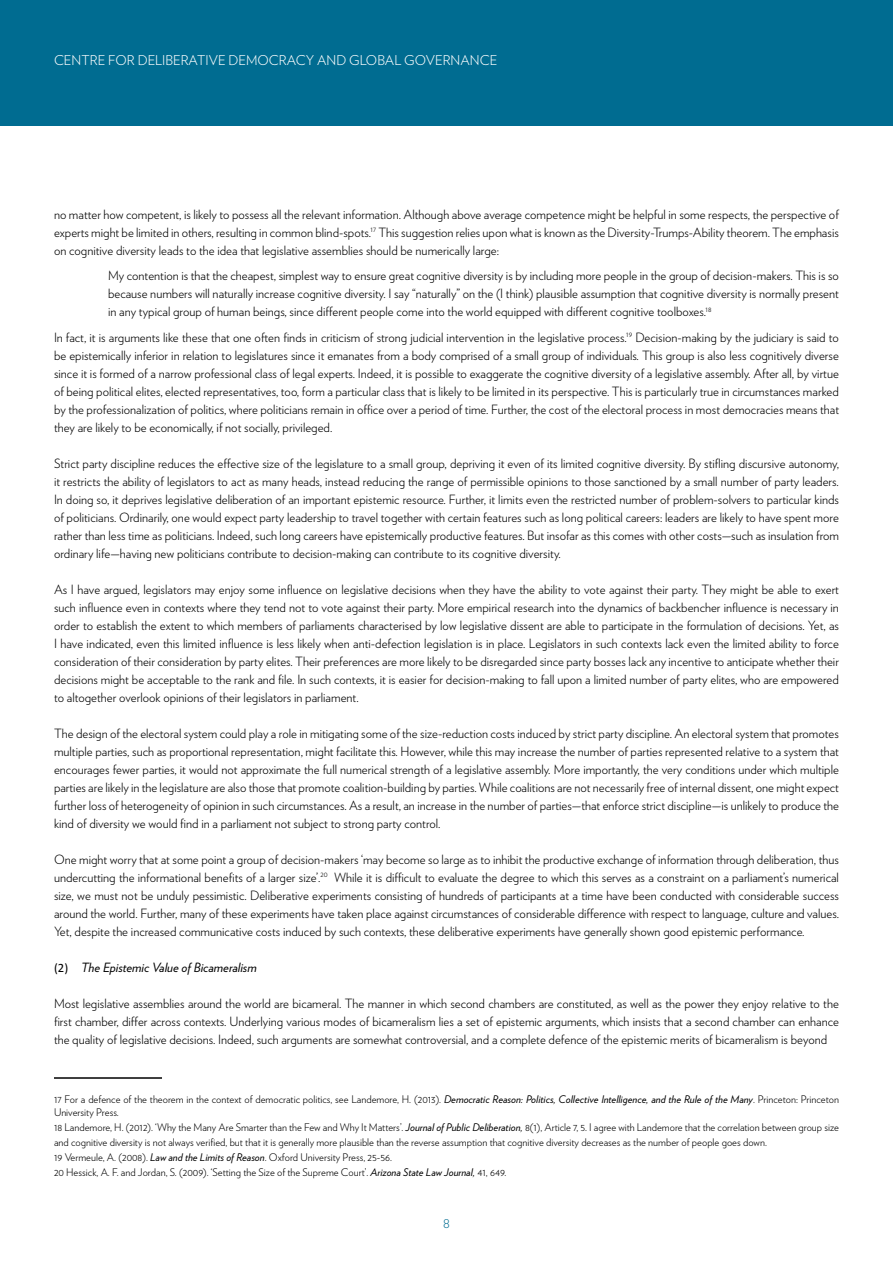
<style>
.page{position:relative;width:893px;height:1263px;background:#fff}
.page>*{position:absolute;margin:0;border:0;box-sizing:border-box;transform-origin:0 0}
.t1{font:300 13.5px "Verlag";color:#fff}
.t2{font:300 12.75px/18px "Verlag";color:#000;text-align:justify}
.t3{font:italic 12.75px "Verlag";color:#000}
.t4{font:300 12px "Verlag";color:#006c91}
.t5{font:300 10.5px/15px "Verlag";color:#000}
.s1{font-family:"Calibri";font-style:normal}
.s2{font-weight:400;font-style:italic}
</style>
<div class="page">
<div style="left:0;top:0;width:893px;height:125px;background:#006c91"></div>
<hr style="left:54px;top:1077px;width:108px;height:2px;background:#000">
<p class="t1" style="left:54px;top:50px;width:445px">CENTRE FOR DELIBERATIVE DEMOCRACY AND GLOBAL GOVERNANCE</p>
<p class="t2" style="left:54px;top:204px;width:786px">no matter how competent, is likely to possess all the relevant information. Although above average competence might be helpful in some respects, the perspective of experts might be limited in others, resulting in common blind-spots.<sup>17</sup> This suggestion relies upon what is known as the Diversity-Trumps-Ability theorem. The emphasis on cognitive diversity leads to the idea that legislative assemblies should be numerically large:</p>
<p class="t2" style="left:108px;top:266px;width:732px">My contention is that the cheapest, simplest way to ensure great cognitive diversity is by including more people in the group of decision-makers. This is so because numbers will naturally increase cognitive diversity. I say “naturally” on the (I think) plausible assumption that cognitive diversity is normally present in any typical group of human beings, since different people come into the world equipped with different cognitive toolboxes.<sup>18</sup></p>
<p class="t2" style="left:54px;top:327px;width:787px">In fact, it is arguments like these that one often finds in criticism of strong judicial intervention in the legislative process.<sup>19</sup> Decision-making by the judiciary is said to be epistemically inferior in relation to legislatures since it emanates from a body comprised of a small group of individuals. This group is also less cognitively diverse since it is formed of a narrow professional class of legal experts. Indeed, it is possible to exaggerate the cognitive diversity of a legislative assembly. After all, by virtue of being political elites, elected representatives, too, form a particular class that is likely to be limited in its perspective. This is particularly true in circumstances marked by the professionalization of politics, where politicians remain in office over a period of time. Further, the cost of the electoral process in most democracies means that they are likely to be economically, if not socially, privileged.</p>
<p class="t2" style="left:54px;top:453px;width:787px">Strict party discipline reduces the effective size of the legislature to a small group, depriving it even of its limited cognitive diversity. By stifling discursive autonomy, it restricts the ability of legislators to act as many heads, instead reducing the range of permissible opinions to those sanctioned by a small number of party leaders.<br>In doing so, it deprives legislative deliberation of an important epistemic resource. Further, it limits even the restricted number of problem-solvers to particular kinds of politicians. Ordinarily, one would expect party leadership to travel together with certain features such as long political careers: leaders are likely to have spent more rather than less time as politicians. Indeed, such long careers have epistemically productive features. But insofar as this comes with other costs—such as insulation from ordinary life—having new politicians contribute to decision-making can contribute to its cognitive diversity.</p>
<p class="t2" style="left:54px;top:579px;width:787px">As I have argued, legislators may enjoy some influence on legislative decisions when they have the ability to vote against their party. They might be able to exert such influence even in contexts where they tend not to vote against their party. More empirical research into the dynamics of backbencher influence is necessary in order to establish the extent to which members of parliaments characterised by low legislative dissent are able to participate in the formulation of decisions. Yet, as I have indicated, even this limited influence is less likely when anti-defection legislation is in place. Legislators in such contexts lack even the limited ability to force consideration of their consideration by party elites. Their preferences are more likely to be disregarded since party bosses lack any incentive to anticipate whether their decisions might be acceptable to the rank and file. In such contexts, it is easier for decision-making to fall upon a limited number of party elites, who are empowered to altogether overlook opinions of their legislators in parliament.</p>
<p class="t2" style="left:54px;top:723px;width:787px">The design of the electoral system could play a role in mitigating some of the size-reduction costs induced by strict party discipline. An electoral system that promotes multiple parties, such as proportional representation, might facilitate this. However, while this may increase the number of parties represented relative to a system that encourages fewer parties, it would not approximate the full numerical strength of a legislative assembly. More importantly, the very conditions under which multiple parties are likely in the legislature are also those that promote coalition-building by parties. While coalitions are not necessarily free of internal dissent, one might expect further loss of heterogeneity of opinion in such circumstances. As a result, an increase in the number of parties—that enforce strict discipline—is unlikely to produce the kind of diversity we would find in a parliament not subject to strong party control.</p>
<p class="t2" style="left:54px;top:849px;width:787px">One might worry that at some point a group of decision-makers ‘may become so large as to inhibit the productive exchange of information through deliberation, thus undercutting the informational benefits of a larger size’.<sup>20</sup> While it is difficult to evaluate the degree to which this serves as a constraint on a parliament’s numerical size, we must not be unduly pessimistic. Deliberative experiments consisting of hundreds of participants at a time have been conducted with considerable success around the world. Further, many of these experiments have taken place against circumstances of considerable difference with respect to language, culture and values.<br>Yet, despite the increased communicative costs induced by such contexts, these deliberative experiments have generally shown good epistemic performance.</p>
<p class="t3" style="left:54px;top:957px;width:204px"><span class="s1">(2)</span> The Epistemic Value of Bicameralism</p>
<p class="t2" style="left:54px;top:993px;width:786px">Most legislative assemblies around the world are bicameral. The manner in which second chambers are constituted, as well as the power they enjoy relative to the first chamber, differ across contexts. Underlying various modes of bicameralism lies a set of epistemic arguments, which insists that a second chamber can enhance the quality of legislative decisions. Indeed, such arguments are somewhat controversial, and a complete defence of the epistemic merits of bicameralism is beyond</p>
<p class="t5" style="left:54px;top:1092px;width:786px;line-height:12.6px">17 For a defence of the theorem in the context of democratic politics, see Landemore, H. (2013). <span class="s2">Democratic Reason: Politics, Collective Intelligence, and the Rule of the Many</span>. Princeton: Princeton<br>University Press.</p>
<p class="t5" style="left:54px;top:1119px;width:787px">18 Landemore, H. (2012). ‘Why the Many Are Smarter than the Few and Why It Matters’. <span class="s2">Journal of Public Deliberation,</span> 8(1), Article 7, 5. I agree with Landemore that the correlation between group size and cognitive diversity is not always verified, but that it is generally more plausible than the reverse assumption that cognitive diversity decreases as the number of people goes down.<br>19 Vermeule, A. (2008). <span class="s2">Law and the Limits of Reason</span>. Oxford University Press, 25-56.<br>20 Hessick, A. F. and Jordan, S. (2009). ‘Setting the Size of the Supreme Court’. <span class="s2">Arizona State Law Journal,</span> 41, 649.</p>
<p class="t4" style="left:443px;top:1215px;width:8px">8</p>
</div>
